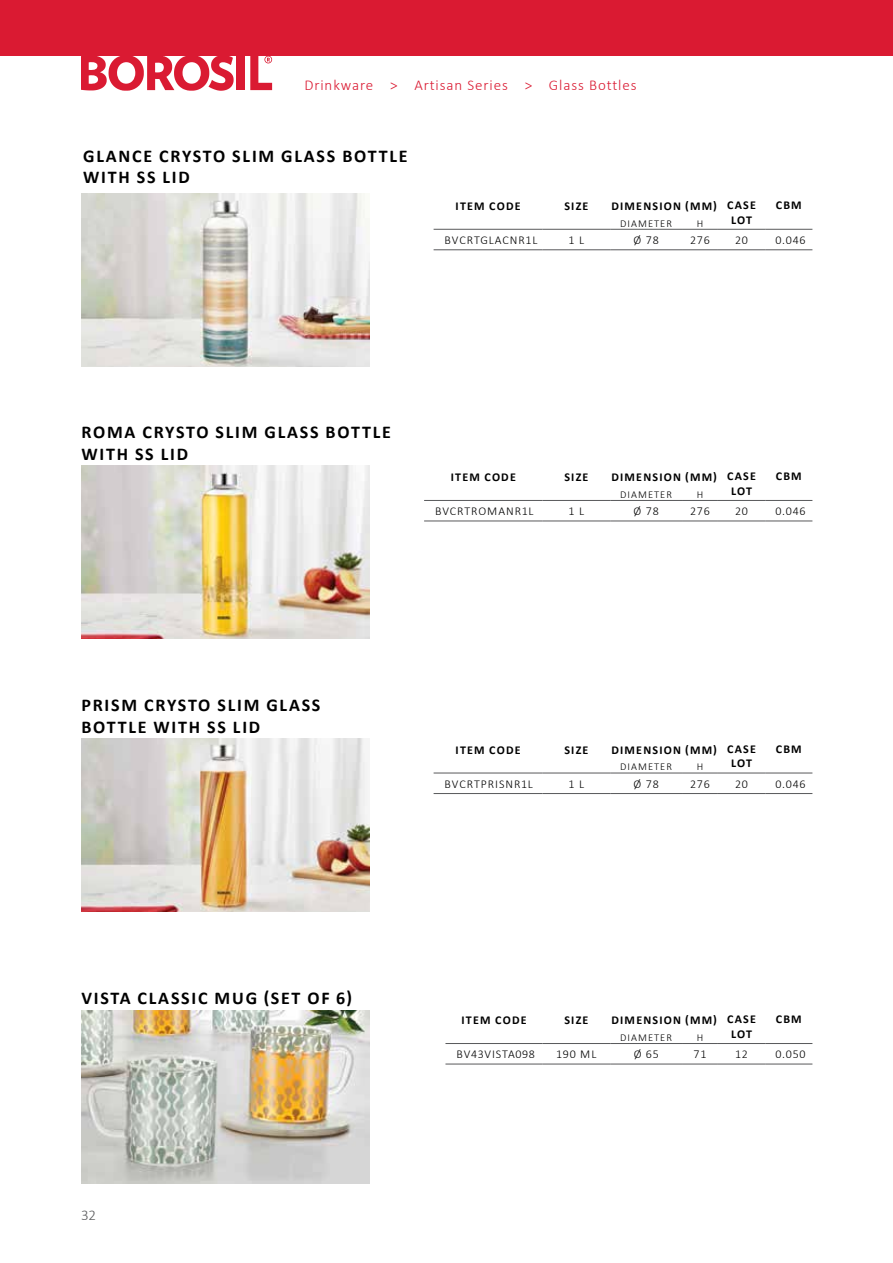
<style>
.page{position:relative;width:893px;height:1263px;background:#fff}
.page>*{position:absolute;margin:0;border:0;box-sizing:border-box;transform-origin:0 0}
.t1{font:700 18px/21.6px "Calibri";letter-spacing:.1em;color:#000}
.t2{font:300 15px "Calibri";letter-spacing:.06em;color:#da1a32}
.t3{font:300 15px "Calibri";color:#58595b}
.t4{font:700 12px/13.6px "Calibri";letter-spacing:.1em;color:#000}
.t5{font:300 12px "Calibri";letter-spacing:.06em;color:#000}
.t6{font:300 12px "Calibri";letter-spacing:.08em;color:#000}
.t7{font:300 10.5px "Calibri";letter-spacing:.1em;color:#000}
</style>
<div class="page">
<div style="left:0;top:0;width:893px;height:56px;background:#da1a32"></div>
<div style="left:237px;top:56px;width:8px;height:34px;background:#da1a32"></div>
<svg style="left:250px;top:56px;width:22px;height:34px"></svg>
<svg style="left:81px;top:56px;width:153px;height:35px"></svg>
<img style="left:81px;top:194px;width:288px;height:172px">
<img style="left:81px;top:466px;width:288px;height:173px">
<img style="left:81px;top:739px;width:288px;height:172px">
<img style="left:81px;top:1010px;width:288px;height:173px">
<hr style="left:765px;top:250px;width:47px;height:1px;background:#58595b">
<hr style="left:434px;top:229px;width:109px;height:1px;background:#58595b">
<hr style="left:434px;top:250px;width:109px;height:1px;background:#58595b">
<hr style="left:543px;top:229px;width:67px;height:1px;background:#58595b">
<hr style="left:610px;top:229px;width:72px;height:1px;background:#58595b">
<hr style="left:682px;top:229px;width:36px;height:1px;background:#58595b">
<hr style="left:718px;top:229px;width:47px;height:1px;background:#58595b">
<hr style="left:765px;top:229px;width:47px;height:1px;background:#58595b">
<hr style="left:543px;top:250px;width:67px;height:1px;background:#58595b">
<hr style="left:610px;top:250px;width:72px;height:1px;background:#58595b">
<hr style="left:682px;top:250px;width:36px;height:1px;background:#58595b">
<hr style="left:718px;top:250px;width:47px;height:1px;background:#58595b">
<hr style="left:765px;top:521px;width:47px;height:1px;background:#58595b">
<hr style="left:424px;top:500px;width:119px;height:1px;background:#58595b">
<hr style="left:424px;top:521px;width:119px;height:1px;background:#58595b">
<hr style="left:543px;top:500px;width:67px;height:1px;background:#58595b">
<hr style="left:610px;top:500px;width:72px;height:1px;background:#58595b">
<hr style="left:682px;top:500px;width:36px;height:1px;background:#58595b">
<hr style="left:718px;top:500px;width:47px;height:1px;background:#58595b">
<hr style="left:765px;top:500px;width:47px;height:1px;background:#58595b">
<hr style="left:543px;top:521px;width:67px;height:1px;background:#58595b">
<hr style="left:610px;top:521px;width:72px;height:1px;background:#58595b">
<hr style="left:682px;top:521px;width:36px;height:1px;background:#58595b">
<hr style="left:718px;top:521px;width:47px;height:1px;background:#58595b">
<hr style="left:765px;top:793px;width:47px;height:1px;background:#58595b">
<hr style="left:434px;top:773px;width:109px;height:1px;background:#58595b">
<hr style="left:434px;top:793px;width:109px;height:1px;background:#58595b">
<hr style="left:543px;top:773px;width:67px;height:1px;background:#58595b">
<hr style="left:610px;top:773px;width:72px;height:1px;background:#58595b">
<hr style="left:682px;top:773px;width:36px;height:1px;background:#58595b">
<hr style="left:718px;top:773px;width:47px;height:1px;background:#58595b">
<hr style="left:765px;top:773px;width:47px;height:1px;background:#58595b">
<hr style="left:543px;top:793px;width:67px;height:1px;background:#58595b">
<hr style="left:610px;top:793px;width:72px;height:1px;background:#58595b">
<hr style="left:682px;top:793px;width:36px;height:1px;background:#58595b">
<hr style="left:718px;top:793px;width:47px;height:1px;background:#58595b">
<hr style="left:765px;top:1064px;width:47px;height:1px;background:#58595b">
<hr style="left:445px;top:1043px;width:98px;height:1px;background:#58595b">
<hr style="left:445px;top:1064px;width:98px;height:1px;background:#58595b">
<hr style="left:543px;top:1043px;width:67px;height:1px;background:#58595b">
<hr style="left:610px;top:1043px;width:72px;height:1px;background:#58595b">
<hr style="left:682px;top:1043px;width:36px;height:1px;background:#58595b">
<hr style="left:718px;top:1043px;width:47px;height:1px;background:#58595b">
<hr style="left:765px;top:1043px;width:47px;height:1px;background:#58595b">
<hr style="left:543px;top:1064px;width:67px;height:1px;background:#58595b">
<hr style="left:610px;top:1064px;width:72px;height:1px;background:#58595b">
<hr style="left:682px;top:1064px;width:36px;height:1px;background:#58595b">
<hr style="left:718px;top:1064px;width:47px;height:1px;background:#58595b">
<p class="t2" style="left:304px;top:75px;width:334px">Drinkware &gt; Artisan Series &gt; Glass Bottles</p>
<h1 class="t1" style="left:83px;top:145px;width:326px">GLANCE CRYSTO SLIM GLASS BOTTLE<br>WITH SS LID</h1>
<p class="t4" style="left:456px;top:199px;width:67px">ITEM CODE</p>
<p class="t4" style="left:564px;top:199px;width:26px">SIZE</p>
<p class="t4" style="left:731px;top:199px;width:26px;text-indent:-120px">DIMENSION (MM) CASE<br>LOT</p>
<p class="t4" style="left:776px;top:198px;width:27px">CBM</p>
<p class="t7" style="left:620px;top:217px;width:53px">DIAMETER</p>
<p class="t7" style="left:697px;top:217px;width:8px">H</p>
<p class="t5" style="left:445px;top:233px;width:94px">BVCRTGLACNR1L</p>
<p class="t5" style="left:569px;top:233px;width:17px">1 L</p>
<p class="t5" style="left:634px;top:233px;width:27px">Ø 78</p>
<p class="t5" style="left:690px;top:233px;width:21px">276</p>
<p class="t5" style="left:735px;top:233px;width:14px">20</p>
<p class="t5" style="left:775px;top:233px;width:32px">0.046</p>
<h1 class="t1" style="left:81px;top:421px;width:311px">ROMA CRYSTO SLIM GLASS BOTTLE<br>WITH SS LID</h1>
<p class="t4" style="left:451px;top:470px;width:67px">ITEM CODE</p>
<p class="t4" style="left:564px;top:470px;width:26px">SIZE</p>
<p class="t4" style="left:731px;top:470px;width:26px;text-indent:-120px">DIMENSION (MM) CASE<br>LOT</p>
<p class="t4" style="left:776px;top:469px;width:27px">CBM</p>
<p class="t7" style="left:620px;top:488px;width:53px">DIAMETER</p>
<p class="t7" style="left:697px;top:488px;width:8px">H</p>
<p class="t5" style="left:435px;top:504px;width:100px">BVCRTROMANR1L</p>
<p class="t5" style="left:569px;top:504px;width:17px">1 L</p>
<p class="t5" style="left:634px;top:504px;width:27px">Ø 78</p>
<p class="t5" style="left:690px;top:504px;width:21px">276</p>
<p class="t5" style="left:735px;top:504px;width:14px">20</p>
<p class="t5" style="left:775px;top:504px;width:32px">0.046</p>
<h1 class="t1" style="left:81px;top:694px;width:241px">PRISM CRYSTO SLIM GLASS<br>BOTTLE WITH SS LID</h1>
<p class="t4" style="left:456px;top:743px;width:67px">ITEM CODE</p>
<p class="t4" style="left:564px;top:743px;width:26px">SIZE</p>
<p class="t4" style="left:731px;top:743px;width:26px;text-indent:-120px">DIMENSION (MM) CASE<br>LOT</p>
<p class="t4" style="left:776px;top:742px;width:27px">CBM</p>
<p class="t7" style="left:620px;top:760px;width:53px">DIAMETER</p>
<p class="t7" style="left:697px;top:760px;width:8px">H</p>
<p class="t6" style="left:445px;top:776px;width:90px">BVCRTPRISNR1L</p>
<p class="t5" style="left:569px;top:776px;width:17px">1 L</p>
<p class="t5" style="left:634px;top:776px;width:27px">Ø 78</p>
<p class="t5" style="left:690px;top:776px;width:21px">276</p>
<p class="t5" style="left:735px;top:776px;width:14px">20</p>
<p class="t5" style="left:775px;top:776px;width:32px">0.046</p>
<h1 class="t1" style="left:81px;top:986px;width:272px">VISTA CLASSIC MUG (SET OF 6)</h1>
<p class="t3" style="left:81px;top:1205px;width:17px">32</p>
<p class="t4" style="left:462px;top:1013px;width:67px">ITEM CODE</p>
<p class="t4" style="left:564px;top:1013px;width:26px">SIZE</p>
<p class="t4" style="left:731px;top:1013px;width:26px;text-indent:-120px">DIMENSION (MM) CASE<br>LOT</p>
<p class="t4" style="left:776px;top:1012px;width:27px">CBM</p>
<p class="t7" style="left:620px;top:1031px;width:53px">DIAMETER</p>
<p class="t7" style="left:697px;top:1031px;width:8px">H</p>
<p class="t5" style="left:456px;top:1047px;width:80px">BV43VISTA098</p>
<p class="t5" style="left:556px;top:1047px;width:42px">190 ML</p>
<p class="t5" style="left:634px;top:1047px;width:27px">Ø 65</p>
<p class="t5" style="left:693px;top:1047px;width:14px">71</p>
<p class="t5" style="left:735px;top:1047px;width:14px">12</p>
<p class="t5" style="left:775px;top:1047px;width:32px">0.050</p>
</div>
